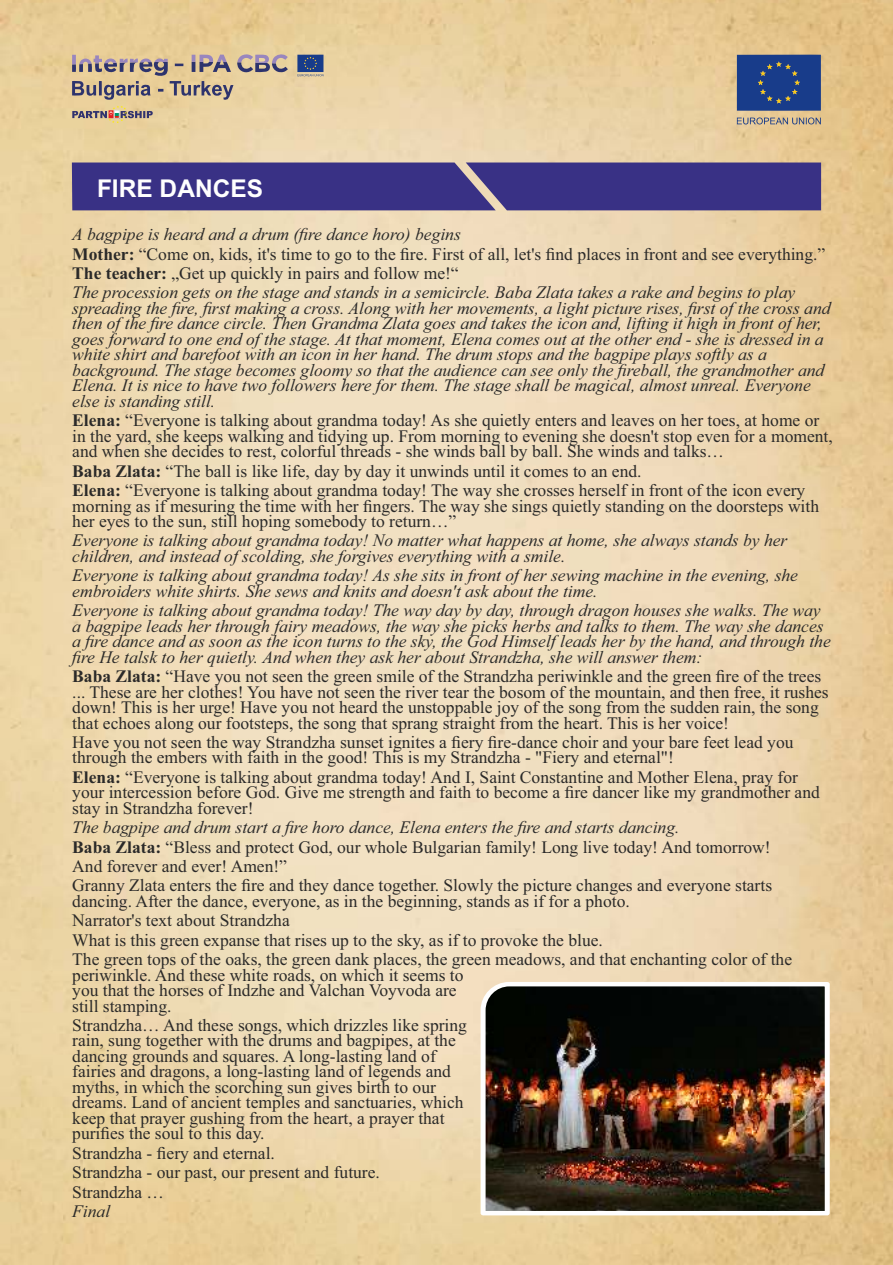
<style>
.page{position:relative;width:893px;height:1265px;background:#fff}
.page>*{position:absolute;margin:0;border:0;box-sizing:border-box;transform-origin:0 0}
.t1{font:700 24.5px "Arial";color:#fefefe}
.t2{font:17.5px/15.6px "Times New Roman";color:#2b2a29}
.t3{font:italic 17.5px/15.6px "Times New Roman";color:#2b2a29}
.s1{font-weight:700;font-style:normal}
.s2{font-style:normal}
.s3{font-weight:700}
.s4{font-style:italic}
</style>
<div class="page">
<img style="left:0;top:0;width:893px;height:1265px">
<svg style="left:297px;top:55px;width:26px;height:22px"></svg>
<svg style="left:72px;top:53px;width:216px;height:70px;background:#cbb697"></svg>
<svg style="left:737px;top:55px;width:84px;height:56px;background:#204186"></svg>
<svg style="left:737px;top:117px;width:84px;height:9px"></svg>
<div style="left:72px;top:163px;width:749px;height:47px;background:#393185"></div>
<img style="left:478px;top:980px;width:354px;height:238px">
<h1 class="t1" style="left:97px;top:180px;width:168px">FIRE DANCES</h1>
<p class="t3" style="left:72px;top:226px;width:754px;line-height:19.4px">A bagpipe is heard and a drum (fire dance horo) begins<br><span class="s1">Mother:</span> <span class="s2">“Come on, kids, it's time to go to the fire. First of all, let's find places in front and see everything.” </span><span class="s1">The teacher:</span> <span class="s2">„Get up quickly in pairs and follow me!“<br></span>The procession gets on the stage and stands in a semicircle. Baba Zlata takes a rake and begins to play</p>
<p class="t3" style="left:72px;top:302px;width:760px">spreading the fire, first making a cross. Along with her movements, a light picture rises, first of the cross and then of the fire dance circle. Then Grandma Zlata goes and takes the icon and, lifting it high in front of her, goes forward to one end of the stage. At that moment, Elena comes out at the other end - she is dressed in a white shirt and barefoot with an icon in her hand. The drum stops and the bagpipe plays softly as a background. The stage becomes gloomy so that the audience can see only the fireball, the grandmother and Elena. It is nice to have two followers here for them. The stage shall be magical, almost unreal. Everyone else is standing still.</p>
<p class="t2" style="left:72px;top:414px;width:762px"><span class="s3">Elena:</span> “Everyone is talking about grandma today! As she quietly enters and leaves on her toes, at home or in the yard, she keeps walking and tidying up. From morning to evening she doesn't stop even for a moment, and when she decides to rest, colorful threads - she winds ball by ball. She winds and talks…</p>
<p class="t2" style="left:72px;top:463px;width:735px;line-height:19.4px"><span class="s3">Baba Zlata:</span> “The ball is like life, day by day it unwinds until it comes to an end.<br><span class="s3">Elena:</span> “Everyone is talking about grandma today! The way she crosses herself in front of the icon every</p>
<p class="t2" style="left:72px;top:500px;width:748px">morning as if mesuring the time with her fingers. The way she sings quietly standing on the doorsteps with her eyes to the sun, still hoping somebody to return…”</p>
<p class="t3" style="left:72px;top:534px;width:717px">Everyone is talking about grandma today! No matter what happens at home, she always stands by her children, and instead of scolding, she forgives everything with a smile.</p>
<p class="t3" style="left:72px;top:569px;width:727px">Everyone is talking about grandma today! As she sits in front of her sewing machine in the evening, she embroiders white shirts. She sews and knits and doesn't ask about the time.</p>
<p class="t3" style="left:72px;top:604px;width:760px">Everyone is talking about grandma today! The way day by day, through dragon houses she walks. The way a bagpipe leads her through fairy meadows, the way she picks herbs and talks to them. The way she dances a fire dance and as soon as the icon turns to the sky, the God Himself leads her by the hand, and through the fire He talsk to her quietly. And when they ask her about Strandzha, she will answer them:</p>
<p class="t2" style="left:72px;top:670px;width:758px"><span class="s3">Baba Zlata:</span> “Have you not seen the green smile of the Strandzha periwinkle and the green fire of the trees ... These are her clothes! You have not seen the river tear the bosom of the mountain, and then free, it rushes down! This is her urge! Have you not heard the unstoppable joy of the song from the sudden rain, the song that echoes along our footsteps, the song that sprang straight from the heart. This is her voice!</p>
<p class="t2" style="left:72px;top:736px;width:723px">Have you not seen the way Strandzha sunset ignites a fiery fire-dance choir and your bare feet lead you through the embers with faith in the good! This is my Strandzha - "Fiery and eternal"!</p>
<p class="t2" style="left:72px;top:771px;width:749px"><span class="s3">Elena:</span> “Everyone is talking about grandma today! And I, Saint Constantine and Mother Elena, pray for your intercession before God. Give me strength and faith to become a fire dancer like my grandmother and stay in Strandzha forever!</p>
<p class="t2" style="left:72px;top:819px;width:701px;line-height:19.4px"><span class="s4">The bagpipe and drum start a fire horo dance, Elena enters the fire and starts dancing.<br></span><span class="s3">Baba Zlata:</span> “Bless and protect God, our whole Bulgarian family! Long live today! And tomorrow!<br>And forever and ever! Amen!”<br>Granny Zlata enters the fire and they dance together. Slowly the picture changes and everyone starts</p>
<p class="t2" style="left:72px;top:893px;width:721px;line-height:19.4px">dancing. After the dance, everyone, as in the beginning, stands as if for a photo.<br>Narrator's text about Strandzha<br>What is this green expanse that rises up to the sky, as if to provoke the blue.<br>The green tops of the oaks, the green dank places, the green meadows, and that enchanting color of the</p>
<p class="t2" style="left:72px;top:969px;width:393px">periwinkle. And these white roads, on which it seems to you that the horses of Indzhe and Valchan Voyvoda are still stamping.</p>
<p class="t2" style="left:72px;top:1019px;width:396px">Strandzha… And these songs, which drizzles like spring rain, sung together with the drums and bagpipes, at the dancing grounds and squares. A long-lasting land of fairies and dragons, a long-lasting land of legends and myths, in which the scorching sun gives birth to our dreams. Land of ancient temples and sanctuaries, which keep that prayer gushing from the heart, a prayer that purifies the soul to this day.</p>
<p class="t2" style="left:72px;top:1145px;width:309px;line-height:19.4px">Strandzha - fiery and eternal.<br>Strandzha - our past, our present and future.<br>Strandzha …</p>
<p class="t3" style="left:72px;top:1205px;width:39px">Final</p>
</div>
